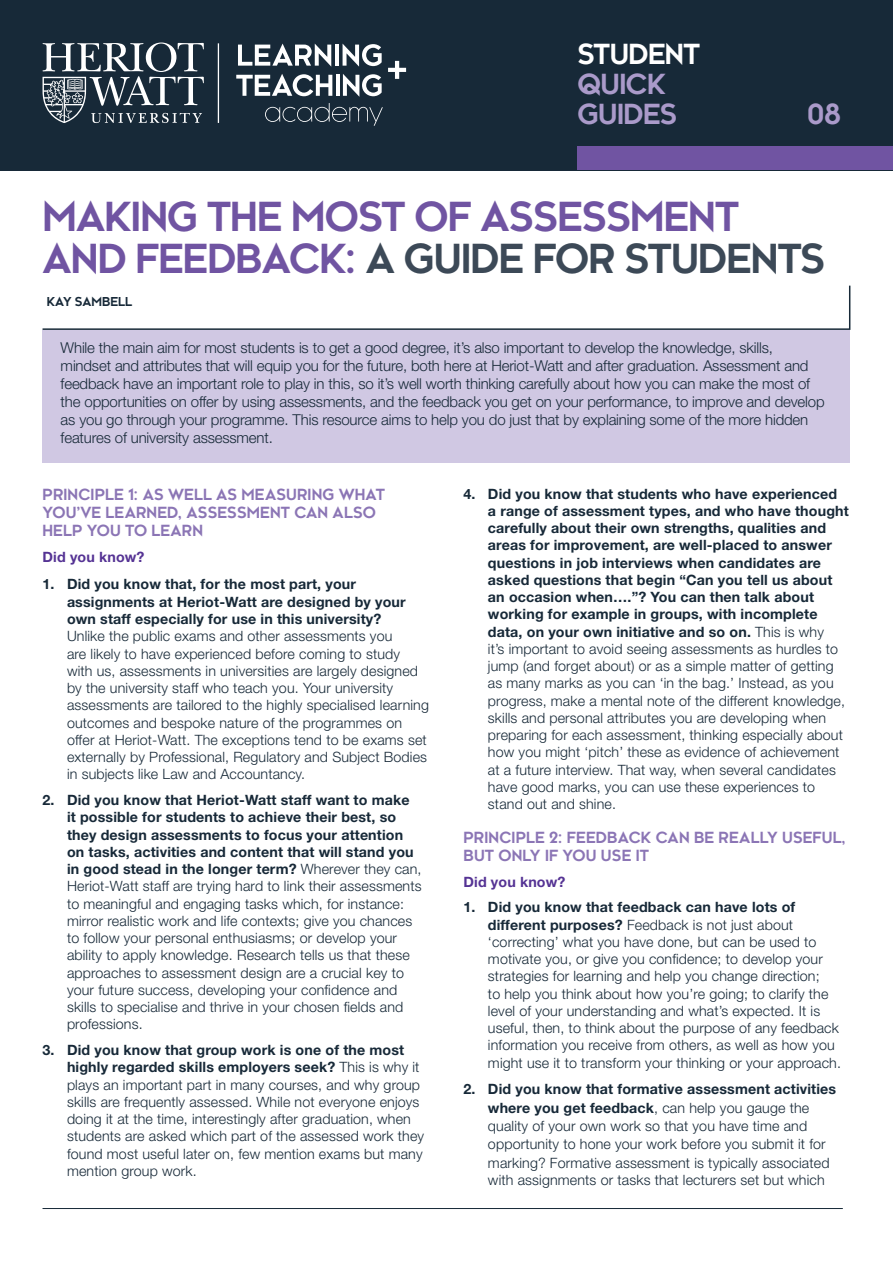
<style>
.page{position:relative;width:893px;height:1263px;background:#fff}
.page>*{position:absolute;margin:0;border:0;box-sizing:border-box;transform-origin:0 0}
.Main_header{font:700 39px/42px "Kessel 105";letter-spacing:-.02em;color:#7054a2}
.Main_header-2{font:700 27px "Kessel 105";letter-spacing:-.02em;color:#aa9aca}
.Main_header-3{font:700 27px "Kessel 105";letter-spacing:-.02em;color:#fff}
.Bullet_2_para{font:300 15px/18px "Helvetica Neue LT Std";letter-spacing:-.01em;color:#172938}
.Heading{font:700 15px/18px "Kessel 105";letter-spacing:.01em;color:#8b75b5}
.Body_Text{font:300 14.25px/17.2px "Helvetica Neue LT Std";letter-spacing:.01em;color:#172938}
.Bullet_2_para-2{font:700 14.25px "Helvetica Neue LT Std";letter-spacing:.01em;color:#553394}
.Authors{font:700 12px "Kessel 105";color:#172938}
.s1{color:#3c4957}
.s2{font-weight:700}
</style>
<div class="page">
<hr style="left:43px;top:1208px;width:800px;height:1px;background:#172938">
<div style="left:0;top:0;width:893px;height:170px;background:#172938"></div>
<svg style="left:42px;top:43px;width:162px;height:80px"></svg>
<svg style="left:238px;top:44px;width:93px;height:23px"></svg>
<hr style="left:335px;top:45px;width:4px;height:21px;background:#fff">
<svg style="left:343px;top:44px;width:39px;height:23px"></svg>
<svg style="left:236px;top:74px;width:96px;height:22px"></svg>
<hr style="left:336px;top:75px;width:4px;height:21px;background:#fff">
<svg style="left:343px;top:74px;width:39px;height:23px"></svg>
<svg style="left:265px;top:103px;width:118px;height:23px"></svg>
<svg style="left:388px;top:61px;width:18px;height:18px"></svg>
<hr style="left:218px;top:43px;width:1px;height:80px;background:#fff">
<div style="left:577px;top:147px;width:316px;height:23px;background:#7054a2"></div>
<svg style="left:42px;top:285px;width:809px;height:46px"></svg>
<div style="left:43px;top:330px;width:807px;height:132px;background:#d0c8e3"></div>
<p class="Main_header-3" style="left:577px;top:38px;width:124px">STUDENT</p>
<p class="Main_header-2" style="left:577px;top:68px;width:90px">QUICK</p>
<p class="Main_header-2" style="left:577px;top:98px;width:101px">GUIDES</p>
<p class="Main_header-2" style="left:807px;top:98px;width:35px">08</p>
<p class="Main_header" style="left:43px;top:197px;width:784px">MAKING THE MOST OF ASSESSMENT<br>AND FEEDBACK: <span class="s1">A GUIDE FOR STUDENTS</span></p>
<p class="Authors" style="left:47px;top:295px;width:87px">KAY SAMBELL</p>
<p class="Bullet_2_para" style="left:61px;top:338px;width:765px">While the main aim for most students is to get a good degree, it’s also important to develop the knowledge, skills, mindset and attributes that will equip you for the future, both here at Heriot-Watt and after graduation. Assessment and feedback have an important role to play in this, so it’s well worth thinking carefully about how you can make the most of the opportunities on offer by using assessments, and the feedback you get on your performance, to improve and develop as you go through your programme. This resource aims to help you do just that by explaining some of the more hidden features of university assessment.</p>
<p class="Heading" style="left:43px;top:485px;width:344px">PRINCIPLE 1: AS WELL AS MEASURING WHAT<br>YOU’VE LEARNED, ASSESSMENT CAN ALSO<br>HELP YOU TO LEARN</p>
<p class="Bullet_2_para-2" style="left:43px;top:548px;width:103px">Did you know?</p>
<p class="Body_Text" style="left:67px;top:575px;width:363px;text-indent:-24px"><span class="s2">1. Did you know that, for the most part, your assignments at Heriot-Watt are designed by your own staff especially for use in this university?<br></span>Unlike the public exams and other assessments you<br>are likely to have experienced before coming to study with us, assessments in universities are largely designed by the university staff who teach you. Your university assessments are tailored to the highly specialised learning outcomes and bespoke nature of the programmes on offer at Heriot-Watt. The exceptions tend to be exams set externally by Professional, Regulatory and Subject Bodies in subjects like Law and Accountancy.</p>
<p class="Body_Text" style="left:67px;top:791px;width:356px;text-indent:-24px"><span class="s2">2. Did you know that Heriot-Watt staff want to make it possible for students to achieve their best, so they design assessments to focus your attention on tasks, activities and content that will stand you in good stead in the longer term?</span> Wherever they can, Heriot-Watt staff are trying hard to link their assessments to meaningful and engaging tasks which, for instance: mirror realistic work and life contexts; give you chances to follow your personal enthusiasms; or develop your ability to apply knowledge. Research tells us that these approaches to assessment design are a crucial key to your future success, developing your confidence and skills to specialise and thrive in your chosen fields and professions.</p>
<p class="Body_Text" style="left:67px;top:1041px;width:359px;text-indent:-24px"><span class="s2">3. Did you know that group work is one of the most highly regarded skills employers seek?</span> This is why it plays an important part in many courses, and why group skills are frequently assessed. While not everyone enjoys doing it at the time, interestingly after graduation, when students are asked which part of the assessed work they found most useful later on, few mention exams but many mention group work.</p>
<p class="Body_Text" style="left:488px;top:485px;width:362px;text-indent:-24px"><span class="s2">4. Did you know that students who have experienced a range of assessment types, and who have thought carefully about their own strengths, qualities and areas for improvement, are well-placed to answer questions in job interviews when candidates are asked questions that begin “Can you tell us about an occasion when….”? You can then talk about working for example in groups, with incomplete data, on your own initiative and so on.</span> This is why<br>it’s important to avoid seeing assessments as hurdles to jump (and forget about) or as a simple matter of getting as many marks as you can ‘in the bag.’ Instead, as you progress, make a mental note of the different knowledge, skills and personal attributes you are developing when preparing for each assessment, thinking especially about how you might ‘pitch’ these as evidence of achievement at a future interview. That way, when several candidates have good marks, you can use these experiences to stand out and shine.</p>
<p class="Heading" style="left:463px;top:830px;width:384px;line-height:17.2px">PRINCIPLE 2: FEEDBACK CAN BE REALLY USEFUL,<br>BUT ONLY IF YOU USE IT</p>
<p class="Bullet_2_para-2" style="left:463px;top:872px;width:103px">Did you know?</p>
<p class="Body_Text" style="left:488px;top:898px;width:354px;text-indent:-24px"><span class="s2">1. Did you know that feedback can have lots of different purposes?</span> Feedback is not just about ‘correcting’ what you have done, but can be used to motivate you, or give you confidence; to develop your strategies for learning and help you change direction;<br>to help you think about how you’re going; to clarify the level of your understanding and what’s expected. It is useful, then, to think about the purpose of any feedback information you receive from others, as well as how you might use it to transform your thinking or your approach.</p>
<p class="Body_Text" style="left:488px;top:1080px;width:350px;line-height:18.1px;text-indent:-24px"><span class="s2">2. Did you know that formative assessment activities where you get feedback</span>, can help you gauge the quality of your own work so that you have time and opportunity to hone your work before you submit it for marking? Formative assessment is typically associated with assignments or tasks that lecturers set but which</p>
</div>
